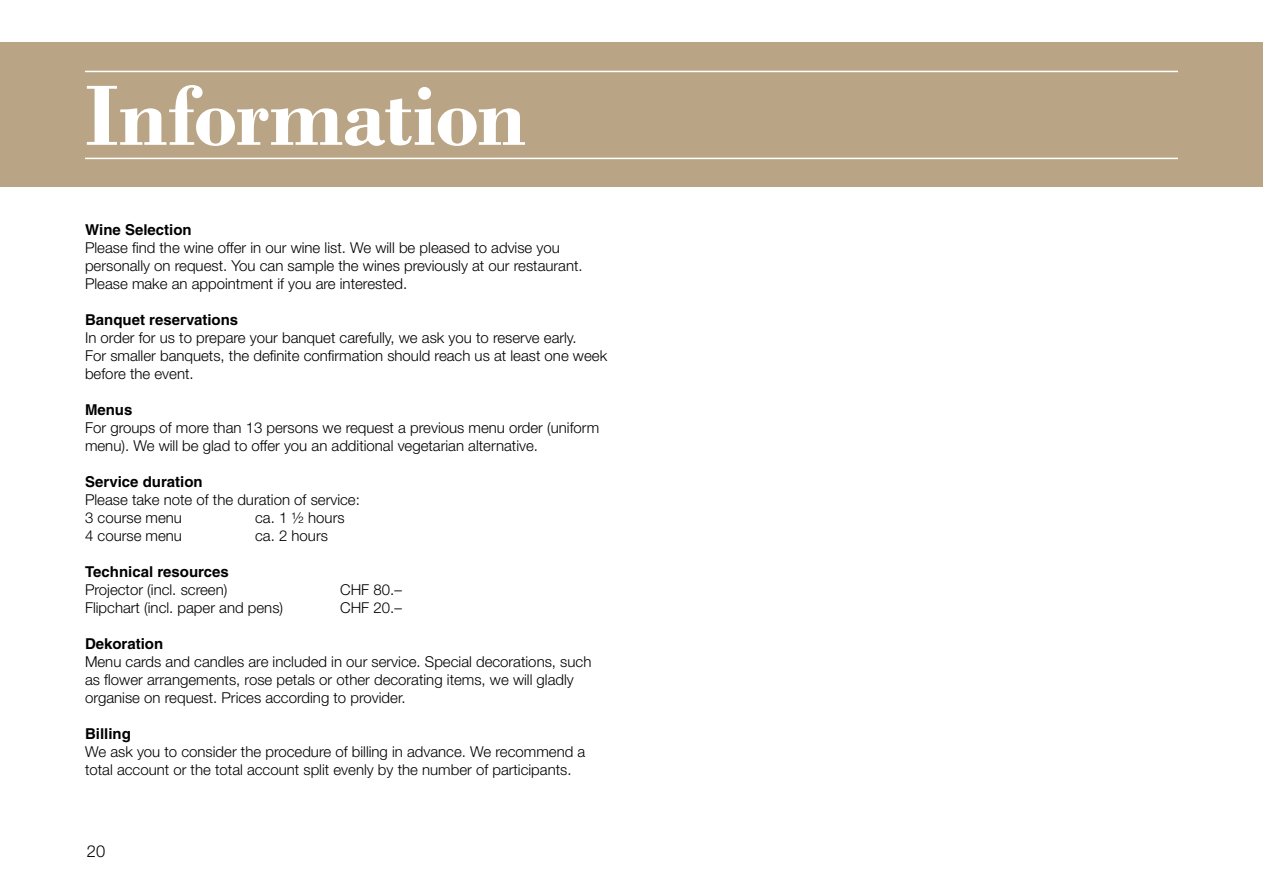
<style>
.page{position:relative;width:1263px;height:893px;background:#fff}
.page>*{position:absolute;margin:0;border:0;box-sizing:border-box;transform-origin:0 0}
.t1{font:700 90px "Bodoni";letter-spacing:-.015em;color:#fff}
.t2{font:300 16.5px "Helvetica Neue";color:#000}
.t3{font:300 15px/18px "Helvetica Neue";color:#000}
.t4{font:700 15px "Helvetica";color:#000}
</style>
<div class="page">
<div style="left:0;top:43px;width:1263px;height:144px;background:#b9a585"></div>
<hr style="left:85px;top:158px;width:1093px;height:1px;background:#fff">
<hr style="left:85px;top:71px;width:1093px;height:1px;background:#fff">
<h1 class="t1" style="left:85px;top:62px;width:443px">Information</h1>
<p class="t4" style="left:85px;top:221px;width:108px">Wine Selection</p>
<p class="t3" style="left:85px;top:238px;width:499px">Please find the wine offer in our wine list. We will be pleased to advise you personally on request. You can sample the wines previously at our restaurant.<br>Please make an appointment if you are interested.</p>
<p class="t4" style="left:85px;top:311px;width:155px">Banquet reservations</p>
<p class="t3" style="left:85px;top:328px;width:524px">In order for us to prepare your banquet carefully, we ask you to reserve early.<br>For smaller banquets, the definite confirmation should reach us at least one week before the event.</p>
<p class="t4" style="left:85px;top:401px;width:49px">Menus</p>
<p class="t3" style="left:85px;top:418px;width:516px">For groups of more than 13 persons we request a previous menu order (uniform menu). We will be glad to offer you an additional vegetarian alternative.</p>
<p class="t4" style="left:85px;top:473px;width:119px">Service duration</p>
<p class="t3" style="left:85px;top:490px;width:276px">Please take note of the duration of service:<br>3 course menu</p>
<p class="t3" style="left:255px;top:508px;width:91px">ca. 1 ½ hours</p>
<p class="t3" style="left:85px;top:526px;width:98px">4 course menu</p>
<p class="t3" style="left:255px;top:526px;width:74px">ca. 2 hours</p>
<p class="t4" style="left:85px;top:563px;width:145px">Technical resources</p>
<p class="t3" style="left:85px;top:580px;width:144px">Projector (incl. screen)</p>
<p class="t3" style="left:340px;top:580px;width:63px">CHF 80.–</p>
<p class="t3" style="left:85px;top:598px;width:200px">Flipchart (incl. paper and pens)</p>
<p class="t3" style="left:340px;top:598px;width:63px">CHF 20.–</p>
<p class="t4" style="left:85px;top:635px;width:80px">Dekoration</p>
<p class="t3" style="left:85px;top:652px;width:508px">Menu cards and candles are included in our service. Special decorations, such as flower arrangements, rose petals or other decorating items, we will gladly organise on request. Prices according to provider.</p>
<p class="t4" style="left:85px;top:725px;width:47px">Billing</p>
<p class="t3" style="left:85px;top:742px;width:502px">We ask you to consider the procedure of billing in advance. We recommend a total account or the total account split evenly by the number of participants.</p>
<p class="t2" style="left:87px;top:837px;width:20px">20</p>
</div>
